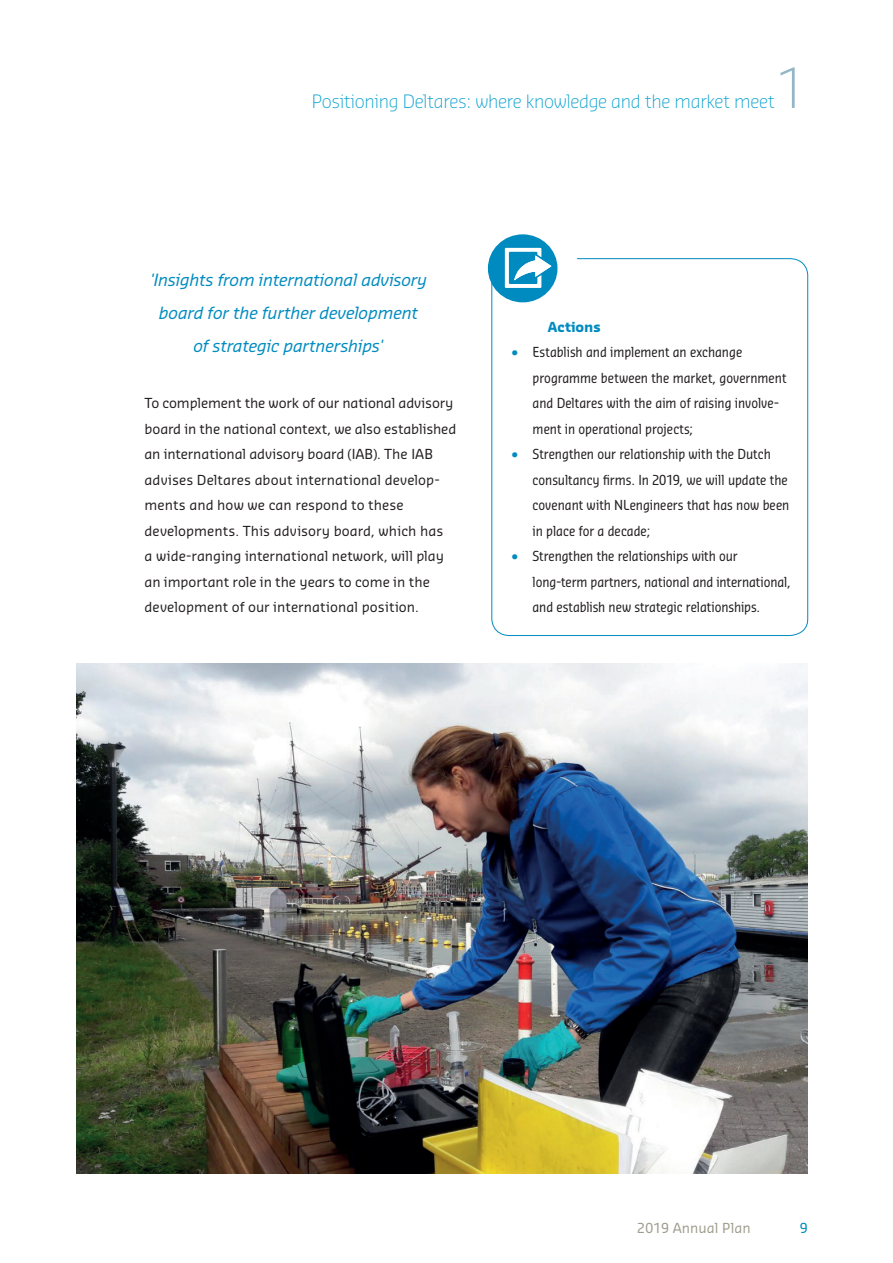
<style>
.page{position:relative;width:893px;height:1263px;background:#fff}
.page>*{position:absolute;margin:0;border:0;box-sizing:border-box;transform-origin:0 0}
.t1{font:300 54px "Sansa Pro";color:#94b7c8}
.t2{font:300 18px "Sansa Pro";letter-spacing:-.02em;color:#13a4d0}
.t3{font:italic 16.5px/33px "Sansa Pro";letter-spacing:-.015em;color:#008bc0;text-align:center}
.t4{font:13.5px/25.5px "Sansa Con Pro";color:#231f20}
.t5{font:13.5px/25.5px "Sansa Pro";color:#231f20}
.t6{font:13.5px "Sansa Pro";color:#9e9d8d}
.t7{font:700 13.5px "Sansa Pro";letter-spacing:-.005em;color:#008bc0}
.t8{font:13.5px "Sansa Pro";color:#008bc0}
.s1{color:#008bc0}
</style>
<div class="page">
<img style="left:77px;top:663px;width:731px;height:510px">
<svg style="left:491px;top:258px;width:317px;height:378px"></svg>
<div style="left:488px;top:234px;width:69px;height:68px;background:#008bc0;border-radius:50%"></div>
<svg style="left:505px;top:248px;width:46px;height:40px"></svg>
<h1 class="t1" style="left:774px;top:52px;width:35px">1</h1>
<h2 class="t2" style="left:312px;top:89px;width:464px">Positioning Deltares: where knowledge and the market meet</h2>
<p class="t3" style="left:150px;top:262px;width:279px">'Insights from international advisory board for the further development of strategic partnerships'</p>
<p class="t5" style="left:145px;top:390px;width:313px">To complement the work of our national advisory board in the national context, we also established an international advisory board (IAB). The IAB advises Deltares about international develop&shy;ments and how we can respond to these developments. This advisory board, which has<br>a wide-ranging international network, will play an important role in the years to come in the development of our international position.</p>
<p class="t7" style="left:547px;top:318px;width:55px">Actions</p>
<p class="t4" style="left:533px;top:339px;width:255px;text-indent:-21px"><span class="s1">•</span> Establish and implement an exchange programme between the market, government and Deltares with the aim of raising involve&shy;ment in operational projects;</p>
<p class="t4" style="left:533px;top:441px;width:258px;text-indent:-21px"><span class="s1">•</span> Strengthen our relationship with the Dutch consultancy firms. In 2019, we will update the covenant with NLengineers that has now been in place for a decade;</p>
<p class="t4" style="left:533px;top:543px;width:260px;text-indent:-21px"><span class="s1">•</span> Strengthen the relationships with our long-term partners, national and international, and establish new strategic relationships.</p>
<p class="t6" style="left:637px;top:1219px;width:115px">2019 Annual Plan</p>
<p class="t8" style="left:799px;top:1219px;width:10px">9</p>
</div>
